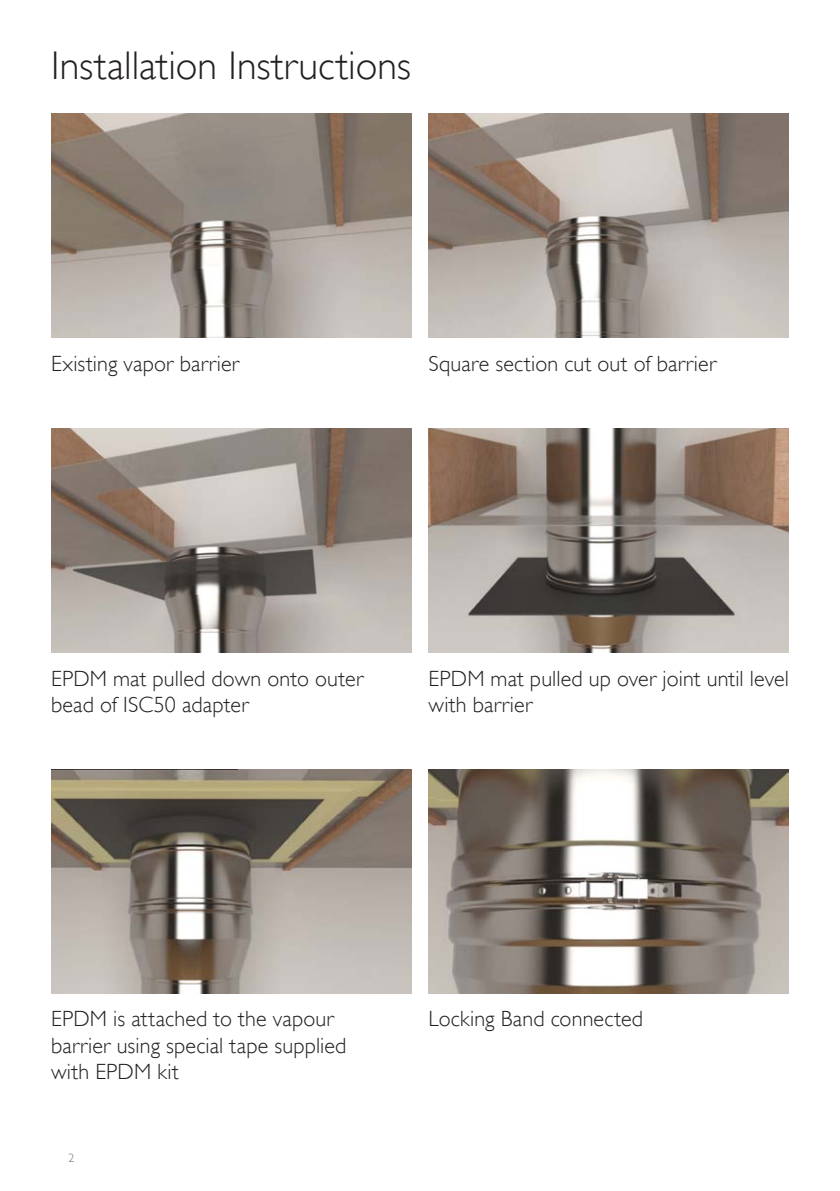
<style>
.page{position:relative;width:840px;height:1191px;background:#fff}
.page>*{position:absolute;margin:0;border:0;box-sizing:border-box;transform-origin:0 0}
.Page_Heading{font:300 40px "Gill Alt One";color:#231f20}
.t1{font:300 22px/26.4px "Gill Alt One";letter-spacing:.005em;color:#231f20}
.t2{font:300 12px "Gill Alt One";color:#6c6d70}
</style>
<div class="page">
<img style="left:51px;top:113px;width:360px;height:224px">
<img style="left:51px;top:428px;width:360px;height:224px">
<img style="left:51px;top:769px;width:360px;height:224px">
<img style="left:428px;top:113px;width:360px;height:224px">
<img style="left:428px;top:428px;width:360px;height:224px">
<img style="left:428px;top:769px;width:360px;height:224px">
<p class="Page_Heading" style="left:51px;top:42px;width:361px">Installation Instructions</p>
<p class="t1" style="left:51px;top:350px;width:190px">Existing vapor barrier</p>
<p class="t1" style="left:428px;top:350px;width:289px">Square section cut out of barrier</p>
<p class="t1" style="left:51px;top:665px;width:314px">EPDM mat pulled down onto outer bead of ISC50 adapter</p>
<p class="t1" style="left:428px;top:665px;width:362px">EPDM mat pulled up over joint until level with barrier</p>
<p class="t1" style="left:51px;top:1005px;width:297px">EPDM is attached to the vapour barrier using special tape supplied with EPDM kit</p>
<p class="t2" style="left:68px;top:1151px;width:7px">2</p>
<p class="t1" style="left:428px;top:1005px;width:216px">Locking Band connected</p>
</div>
